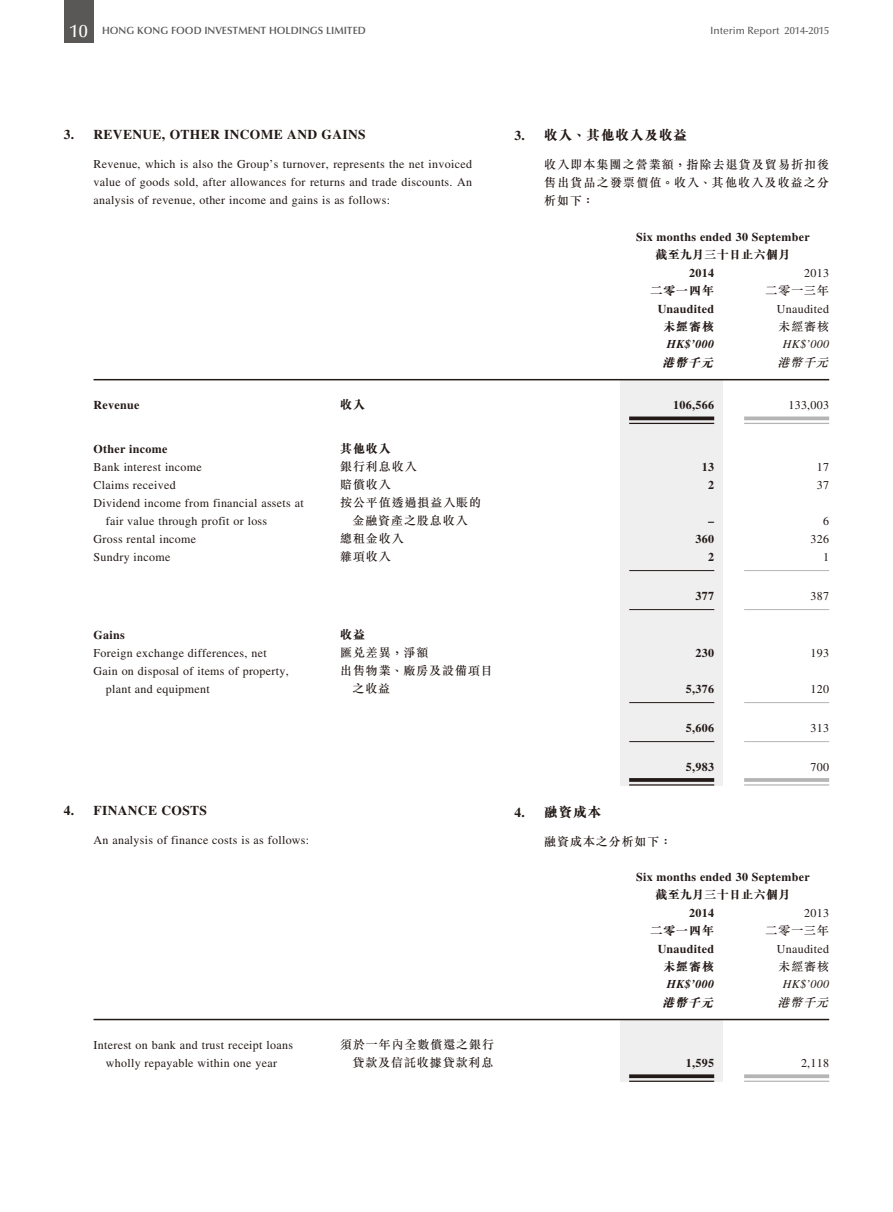
<style>
.page{position:relative;width:893px;height:1212px;background:#fff}
.page>*{position:absolute;margin:0;border:0;box-sizing:border-box;transform-origin:0 0}
.t1{font:700 13.5px "Times LT Std";letter-spacing:.025em;color:#231916}
.t2{font:800 13.5px "M Sung HK";letter-spacing:.075em;color:#231916}
.t3{font:12px/18px "Times LT Std";letter-spacing:.025em;color:#231916;text-align:justify}
.t4{font:500 12px/18px "M Sung HK";letter-spacing:.075em;color:#231916;text-align:justify}
.t5{font:700 12px "Times LT Std";letter-spacing:.025em;color:#231916}
.t6{font:800 12px "M Sung HK";letter-spacing:.025em;color:#231916}
.t7{font:italic 700 12px "Times LT Std";letter-spacing:.025em;color:#231916}
.t8{font:italic 12px "Times LT Std";letter-spacing:.025em;color:#231916}
.t9{font:italic 800 12px "M Sung HK";color:#231916}
.t10{font:italic 500 12px "M Sung HK";color:#231916}
.t11{font:600 10.5px "Optima LT Std";color:#595857}
.t12{font:500 10.5px "Optima LT Std";color:#595857}
.s1{font-weight:500;font-size:18px;color:#fff}
.s2{font-family:"Times LT Std";font-weight:700}
</style>
<div class="page">
<div style="left:64px;top:0;width:30px;height:43px;background:#595857"></div>
<div style="left:621px;top:380px;width:102px;height:406px;background:#efeff0"></div>
<hr style="left:94px;top:379px;width:735px;height:1px;background:#231916">
<svg style="left:629px;top:416px;width:85px;height:4px"></svg>
<hr style="left:629px;top:423px;width:85px;height:1px;background:#231916">
<svg style="left:744px;top:416px;width:85px;height:4px"></svg>
<hr style="left:744px;top:423px;width:85px;height:1px;background:#b5b5b6">
<hr style="left:629px;top:570px;width:85px;height:1px;background:#231916">
<hr style="left:744px;top:570px;width:85px;height:1px;background:#b5b5b6">
<hr style="left:629px;top:609px;width:85px;height:1px;background:#231916">
<hr style="left:744px;top:609px;width:85px;height:1px;background:#b5b5b6">
<hr style="left:629px;top:702px;width:85px;height:1px;background:#231916">
<hr style="left:744px;top:702px;width:85px;height:1px;background:#b5b5b6">
<hr style="left:629px;top:741px;width:85px;height:1px;background:#231916">
<hr style="left:744px;top:741px;width:85px;height:1px;background:#b5b5b6">
<svg style="left:629px;top:778px;width:85px;height:4px"></svg>
<hr style="left:629px;top:784px;width:85px;height:1px;background:#231916">
<hr style="left:744px;top:778px;width:85px;height:4px;background:#b5b5b6">
<hr style="left:744px;top:784px;width:85px;height:1px;background:#b5b5b6">
<div style="left:621px;top:1019px;width:102px;height:63px;background:#efeff0"></div>
<hr style="left:94px;top:1019px;width:735px;height:1px;background:#231916">
<svg style="left:629px;top:1074px;width:85px;height:4px"></svg>
<hr style="left:629px;top:1080px;width:85px;height:2px;background:#231916">
<svg style="left:744px;top:1074px;width:85px;height:4px"></svg>
<hr style="left:744px;top:1080px;width:85px;height:2px;background:#b5b5b6">
<p class="t11" style="left:69px;top:25px;width:298px"><span class="s1">10</span> HONG KONG FOOD INVESTMENT HOLDINGS LIMITED</p>
<p class="t12" style="left:710px;top:25px;width:121px">Interim Report 2014-2015</p>
<p class="t1" style="left:64px;top:126px;width:303px">3. REVENUE, OTHER INCOME AND GAINS</p>
<p class="t3" style="left:94px;top:155px;width:380px">Revenue, which is also the Group’s turnover, represents the net invoiced value of goods sold, after allowances for returns and trade discounts. An analysis of revenue, other income and gains is as follows:</p>
<p class="t2" style="left:514px;top:125px;width:174px"><span class="s2">3.</span> 收入、其他收入及收益</p>
<p class="t4" style="left:544px;top:155px;width:286px">收入即本集團之營業額，指除去退貨及貿易折扣後售出貨品之發票價值。收入、其他收入及收益之分析如下：</p>
<p class="t5" style="left:636px;top:230px;width:175px">Six months ended 30 September</p>
<p class="t6" style="left:655px;top:246px;width:137px">截至九月三十日止六個月</p>
<p class="t5" style="left:689px;top:266px;width:26px">2014</p>
<p class="t3" style="left:804px;top:264px;width:26px">2013</p>
<p class="t6" style="left:650px;top:282px;width:65px">二零一四年</p>
<p class="t4" style="left:766px;top:281px;width:65px">二零一三年</p>
<p class="t5" style="left:658px;top:302px;width:58px">Unaudited</p>
<p class="t3" style="left:777px;top:300px;width:54px">Unaudited</p>
<p class="t6" style="left:663px;top:318px;width:52px">未經審核</p>
<p class="t4" style="left:778px;top:317px;width:52px">未經審核</p>
<p class="t7" style="left:667px;top:337px;width:49px">HK$’000</p>
<p class="t8" style="left:783px;top:338px;width:48px">HK$’000</p>
<p class="t9" style="left:662px;top:354px;width:56px">港幣千元</p>
<p class="t10" style="left:777px;top:354px;width:56px">港幣千元</p>
<p class="t5" style="left:94px;top:398px;width:47px">Revenue</p>
<p class="t6" style="left:340px;top:396px;width:26px">收入</p>
<p class="t5" style="left:673px;top:398px;width:42px">106,566</p>
<p class="t3" style="left:788px;top:396px;width:42px">133,003</p>
<p class="t5" style="left:94px;top:441px;width:75px">Other income</p>
<p class="t6" style="left:340px;top:440px;width:52px">其他收入</p>
<p class="t3" style="left:94px;top:457px;width:110px">Bank interest income</p>
<p class="t4" style="left:340px;top:457px;width:78px">銀行利息收入</p>
<p class="t5" style="left:702px;top:459px;width:14px">13</p>
<p class="t3" style="left:817px;top:457px;width:14px">17</p>
<p class="t3" style="left:94px;top:475px;width:84px">Claims received</p>
<p class="t4" style="left:340px;top:475px;width:52px">賠償收入</p>
<p class="t5" style="left:708px;top:477px;width:7px">2</p>
<p class="t3" style="left:817px;top:475px;width:14px">37</p>
<p class="t3" style="left:94px;top:493px;width:212px">Dividend income from financial assets at</p>
<p class="t4" style="left:340px;top:493px;width:143px">按公平值透過損益入賬的</p>
<p class="t3" style="left:106px;top:511px;width:163px">fair value through profit or loss</p>
<p class="t4" style="left:352px;top:511px;width:117px">金融資產之股息收入</p>
<p class="t5" style="left:708px;top:513px;width:7px">–</p>
<p class="t3" style="left:823px;top:511px;width:7px">6</p>
<p class="t3" style="left:94px;top:529px;width:104px">Gross rental income</p>
<p class="t4" style="left:340px;top:529px;width:65px">總租金收入</p>
<p class="t5" style="left:695px;top:531px;width:20px">360</p>
<p class="t3" style="left:811px;top:529px;width:20px">326</p>
<p class="t3" style="left:94px;top:547px;width:78px">Sundry income</p>
<p class="t4" style="left:340px;top:547px;width:52px">雜項收入</p>
<p class="t5" style="left:708px;top:549px;width:7px">2</p>
<p class="t3" style="left:823px;top:547px;width:7px">1</p>
<p class="t5" style="left:695px;top:588px;width:20px">377</p>
<p class="t3" style="left:811px;top:586px;width:20px">387</p>
<p class="t5" style="left:94px;top:627px;width:33px">Gains</p>
<p class="t6" style="left:340px;top:626px;width:26px">收益</p>
<p class="t3" style="left:94px;top:643px;width:175px">Foreign exchange differences, net</p>
<p class="t4" style="left:340px;top:643px;width:90px">匯兌差異，淨額</p>
<p class="t5" style="left:695px;top:645px;width:20px">230</p>
<p class="t3" style="left:811px;top:643px;width:20px">193</p>
<p class="t3" style="left:94px;top:661px;width:197px">Gain on disposal of items of property,</p>
<p class="t4" style="left:340px;top:661px;width:154px">出售物業、廠房及設備項目</p>
<p class="t3" style="left:106px;top:679px;width:105px">plant and equipment</p>
<p class="t4" style="left:352px;top:679px;width:39px">之收益</p>
<p class="t5" style="left:686px;top:681px;width:30px">5,376</p>
<p class="t3" style="left:811px;top:679px;width:20px">120</p>
<p class="t5" style="left:686px;top:720px;width:30px">5,606</p>
<p class="t3" style="left:811px;top:718px;width:20px">313</p>
<p class="t5" style="left:686px;top:759px;width:30px">5,983</p>
<p class="t3" style="left:811px;top:757px;width:20px">700</p>
<p class="t1" style="left:64px;top:802px;width:145px">4. FINANCE COSTS</p>
<p class="t3" style="left:94px;top:831px;width:217px">An analysis of finance costs is as follows:</p>
<p class="t5" style="left:636px;top:870px;width:175px">Six months ended 30 September</p>
<p class="t6" style="left:655px;top:886px;width:137px">截至九月三十日止六個月</p>
<p class="t5" style="left:689px;top:906px;width:26px">2014</p>
<p class="t3" style="left:804px;top:904px;width:26px">2013</p>
<p class="t6" style="left:650px;top:922px;width:65px">二零一四年</p>
<p class="t4" style="left:766px;top:921px;width:65px">二零一三年</p>
<p class="t5" style="left:658px;top:942px;width:58px">Unaudited</p>
<p class="t3" style="left:777px;top:940px;width:54px">Unaudited</p>
<p class="t6" style="left:663px;top:958px;width:52px">未經審核</p>
<p class="t4" style="left:778px;top:957px;width:52px">未經審核</p>
<p class="t7" style="left:667px;top:977px;width:49px">HK$’000</p>
<p class="t8" style="left:783px;top:977px;width:48px">HK$’000</p>
<p class="t9" style="left:662px;top:994px;width:56px">港幣千元</p>
<p class="t10" style="left:777px;top:994px;width:56px">港幣千元</p>
<p class="t3" style="left:94px;top:1036px;width:201px">Interest on bank and trust receipt loans</p>
<p class="t4" style="left:340px;top:1035px;width:155px">須於一年內全數償還之銀行</p>
<p class="t3" style="left:106px;top:1054px;width:173px">wholly repayable within one year</p>
<p class="t4" style="left:352px;top:1053px;width:143px">貸款及信託收據貸款利息</p>
<p class="t5" style="left:686px;top:1056px;width:30px">1,595</p>
<p class="t3" style="left:801px;top:1054px;width:30px">2,118</p>
<p class="t2" style="left:514px;top:802px;width:88px"><span class="s2">4.</span> 融資成本</p>
<p class="t4" style="left:544px;top:832px;width:129px">融資成本之分析如下：</p>
</div>
